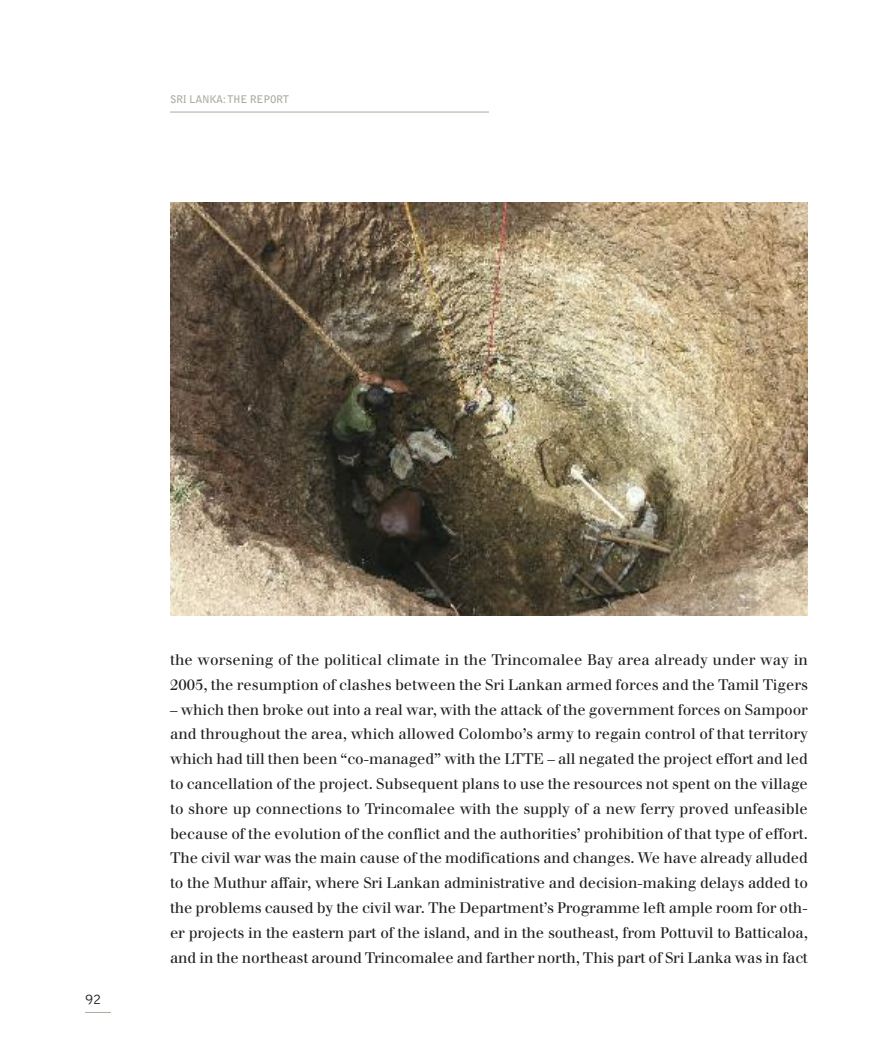
<style>
.page{position:relative;width:893px;height:1063px;background:#fff}
.page>*{position:absolute;margin:0;border:0;box-sizing:border-box;transform-origin:0 0}
.t1{font:15px/24.8px "Walbaum";color:#1f2020}
.t2{font:300 15px "Bell Gothic";color:#1f2020}
.t3{font:700 10.5px "Bell Gothic";letter-spacing:-.03em;color:#acaba1}
</style>
<div class="page">
<hr style="left:170px;top:112px;width:319px;height:1px;background:#acaba1">
<svg style="left:85px;top:1012px;width:26px;height:1px"></svg>
<img style="left:170px;top:202px;width:638px;height:413px">
<p class="t3" style="left:170px;top:96px;width:121px">SRI LANKA:THE REPORT</p>
<p class="t2" style="left:85px;top:993px;width:18px">92</p>
<p class="t1" style="left:170px;top:649px;width:639px">the worsening of the political climate in the Trincomalee Bay area already under way in<br>2005, the resumption of clashes between the Sri Lankan armed forces and the Tamil Tigers</p>
<p class="t1" style="left:170px;top:699px;width:639px;text-align:justify">– which then broke out into a real war, with the attack of the government forces on Sampoor and throughout the area, which allowed Colombo’s army to regain control of that territory which had till then been “co-managed” with the LTTE – all negated the project effort and led to cancellation of the project. Subsequent plans to use the resources not spent on the village to shore up connections to Trincomalee with the supply of a new ferry proved unfeasible because of the evolution of the conflict and the authorities’ prohibition of that type of effort.<br>The civil war was the main cause of the modifications and changes. We have already alluded to the Muthur affair, where Sri Lankan administrative and decision-making delays added to the problems caused by the civil war. The Department’s Programme left ample room for oth&shy;er projects in the eastern part of the island, and in the southeast, from Pottuvil to Batticaloa, and in the northeast around Trincomalee and farther north, This part of Sri Lanka was in fact</p>
</div>
